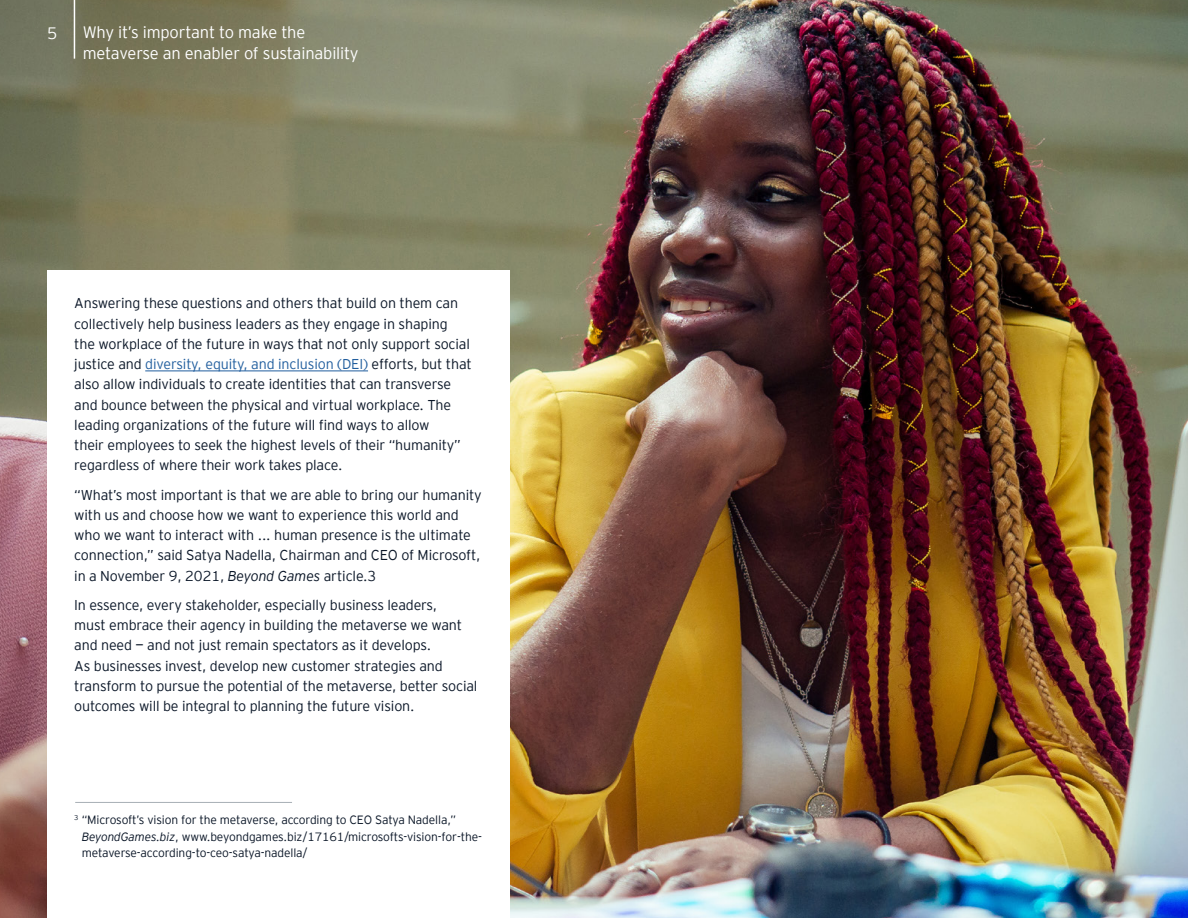
<style>
.page{position:relative;width:1188px;height:918px;background:#fff}
.page>*{position:absolute;margin:0;border:0;box-sizing:border-box;transform-origin:0 0}
.t1{font:300 16.5px/21px "EY Interstate";letter-spacing:-.01em;color:#fff}
.t2{font:300 14.25px/20.2px "EY Interstate";letter-spacing:-.01em;color:#0a1627}
.t3{font:300 12px/16.5px "EY Interstate";letter-spacing:-.01em;color:#0a1627}
.s1{color:#215e9e}
.s2{font-style:italic}
</style>
<div class="page">
<img style="left:0;top:0;width:1188px;height:918px">
<div style="left:47px;top:270px;width:463px;height:648px;background:#fff"></div>
<hr style="left:145px;top:371px;width:223px;height:1px;background:#215e9e">
<hr style="left:75px;top:802px;width:217px;height:1px;background:#a7afb5">
<hr style="left:74px;top:0;width:1px;height:59px;background:#fff">
<p class="t1" style="left:47px;top:22px;width:12px">5</p>
<p class="t1" style="left:83px;top:20px;width:277px">Why it’s important to make the metaverse an enabler of sustainability</p>
<p class="t2" style="left:74px;top:292px;width:399px">Answering these questions and others that build on them can collectively help business leaders as they engage in shaping the workplace of the future in ways that not only support social justice and <span class="s1">diversity, equity, and inclusion (DEI)</span> efforts, but that also allow individuals to create identities that can transverse and bounce between the physical and virtual workplace. The leading organizations of the future will find ways to allow<br>their employees to seek the highest levels of their “humanity” regardless of where their work takes place.</p>
<p class="t2" style="left:74px;top:484px;width:409px">“What’s most important is that we are able to bring our humanity with us and choose how we want to experience this world and who we want to interact with ... human presence is the ultimate connection,” said Satya Nadella, Chairman and CEO of Microsoft, in a November 9, 2021, <span class="s2">Beyond Games</span> article.3</p>
<p class="t2" style="left:74px;top:594px;width:405px">In essence, every stakeholder, especially business leaders,<br>must embrace their agency in building the metaverse we want and need — and not just remain spectators as it develops.<br>As businesses invest, develop new customer strategies and transform to pursue the potential of the metaverse, better social outcomes will be integral to planning the future vision.</p>
<p class="t3" style="left:82px;top:811px;width:402px;text-indent:-7px"><sup>3</sup> “Microsoft’s vision for the metaverse, according to CEO Satya Nadella,”<br><span class="s2">BeyondGames.biz</span>, www.beyondgames.biz/17161/microsofts-vision-for-the&shy;metaverse-according-to-ceo-satya-nadella/</p>
</div>
